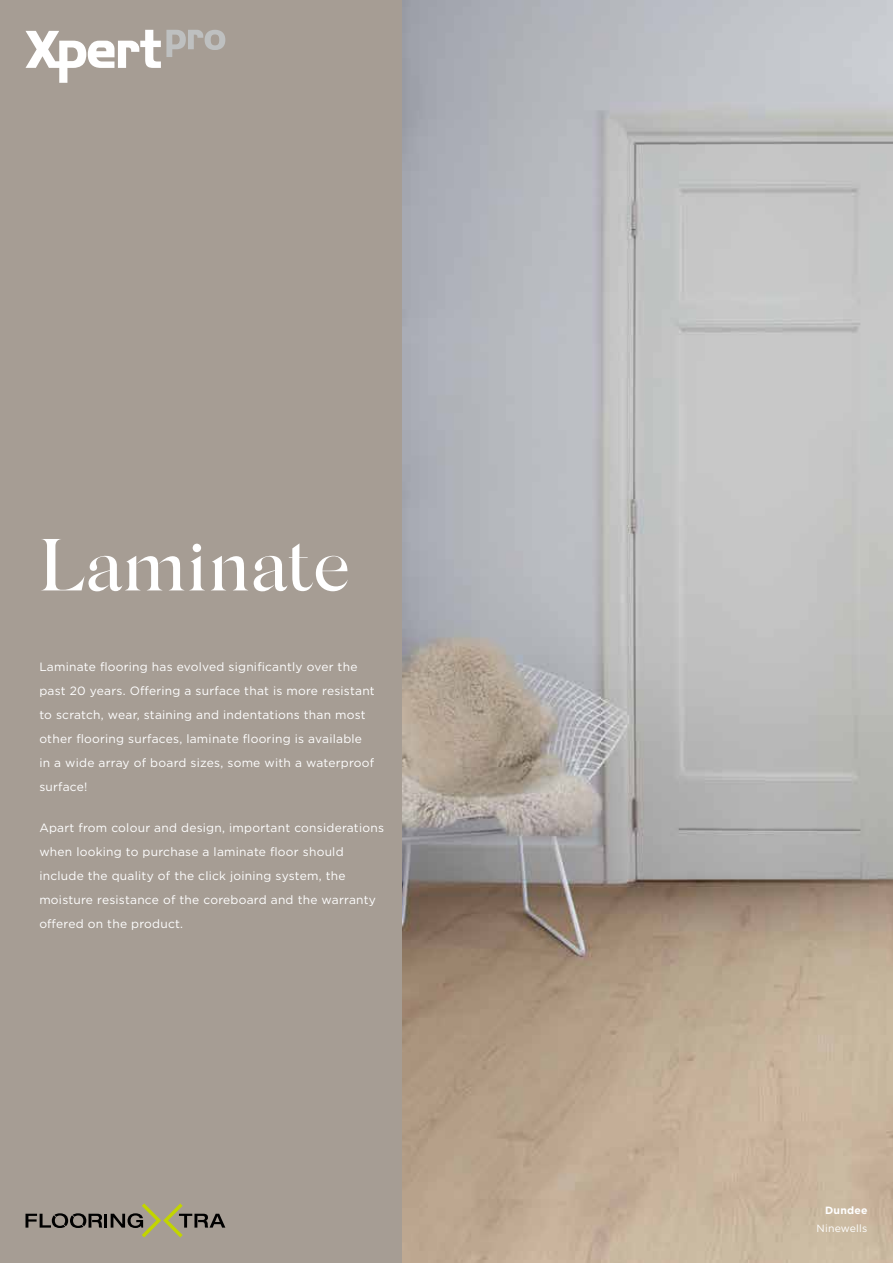
<style>
.page{position:relative;width:893px;height:1263px;background:#a69d94}
.page>*{position:absolute;margin:0;border:0;box-sizing:border-box;transform-origin:0 0}
.t1{font:500 73.5px "Silk Serif";letter-spacing:-.01em;color:#fff}
.t2{font:12px/24px "Gotham";letter-spacing:.02em;color:#fff}
.t3{font:10.5px "Gotham";letter-spacing:.02em;color:#fff}
.t4{font:700 10.5px "Gotham";letter-spacing:.02em;color:#fff}
</style>
<div class="page">
<img style="left:403px;top:0;width:490px;height:1263px">
<hr style="left:892px;top:114px;width:1px;height:205px;background:#a69d94">
<svg style="left:26px;top:1203px;width:199px;height:34px"></svg>
<svg style="left:26px;top:30px;width:199px;height:53px"></svg>
<h1 class="t1" style="left:39px;top:537px;width:313px">Laminate</h1>
<p class="t2" style="left:39px;top:655px;width:337px">Laminate flooring has evolved significantly over the past 20 years. Offering a surface that is more resistant to scratch, wear, staining and indentations than most other flooring surfaces, laminate flooring is available in a wide array of board sizes, some with a waterproof surface!</p>
<p class="t2" style="left:39px;top:816px;width:346px">Apart from colour and design, important considerations when looking to purchase a laminate floor should include the quality of the click joining system, the moisture resistance of the coreboard and the warranty offered on the product.</p>
<p class="t4" style="left:825px;top:1205px;width:44px">Dundee</p>
<p class="t3" style="left:816px;top:1223px;width:52px">Ninewells</p>
</div>
